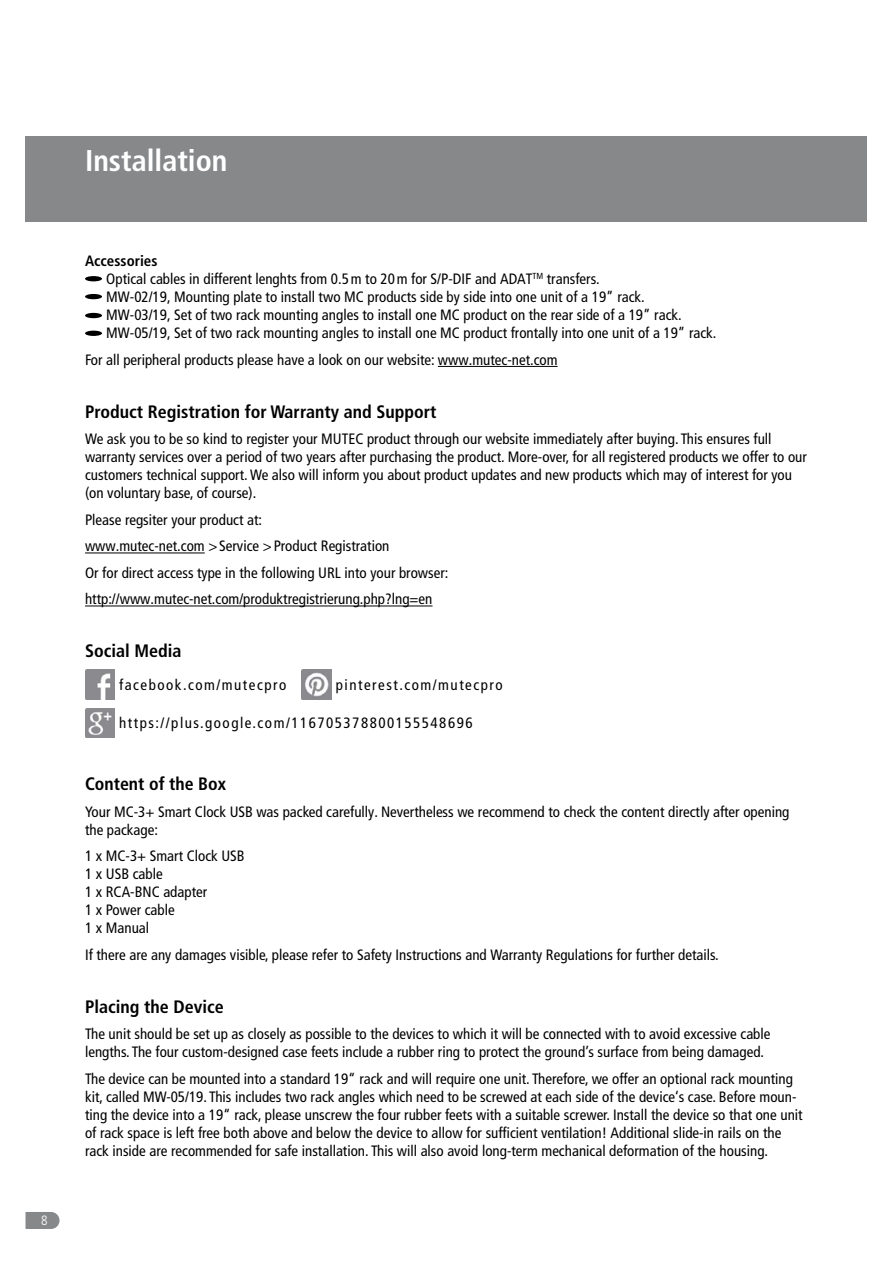
<style>
.page{position:relative;width:893px;height:1263px;background:#fff}
.page>*{position:absolute;margin:0;border:0;box-sizing:border-box;transform-origin:0 0}
.t1{font:700 condensed 30px "Frutiger LT Pro";color:#fff}
.t2{font:700 condensed 18px "Frutiger LT Pro";color:#000}
.t3{font:condensed 15px/18px "Frutiger LT Pro";color:#000}
.t4{font:condensed 15px "Frutiger LT Pro";letter-spacing:.1em;color:#000}
.t5{font:300 condensed 13.5px "Frutiger LT Pro";color:#fff}
.s1{font-weight:700}
</style>
<div class="page">
<div style="left:26px;top:136px;width:841px;height:86px;background:#87888a"></div>
<svg style="left:26px;top:1212px;width:34px;height:17px"></svg>
<hr style="left:438px;top:366px;width:120px;height:1px;background:#000">
<hr style="left:85px;top:553px;width:120px;height:1px;background:#000">
<hr style="left:85px;top:606px;width:347px;height:1px;background:#000">
<img style="left:85px;top:670px;width:30px;height:29px">
<img style="left:302px;top:670px;width:30px;height:29px">
<img style="left:85px;top:708px;width:30px;height:30px">
<div style="left:85px;top:276px;width:17px;height:5px;background:#000;border-radius:50%"></div>
<div style="left:85px;top:294px;width:17px;height:5px;background:#000;border-radius:50%"></div>
<div style="left:85px;top:313px;width:17px;height:5px;background:#000;border-radius:50%"></div>
<div style="left:85px;top:331px;width:17px;height:5px;background:#000;border-radius:50%"></div>
<p class="t5" style="left:41px;top:1212px;width:8px">8</p>
<h1 class="t1" style="left:85px;top:143px;width:144px">Installation</h1>
<p class="t3" style="left:106px;top:252px;width:612px;text-indent:-21px"><span class="s1">Accessories<br></span>Optical cables in different lenghts from 0.5m to 20m for S/P-DIF and ADAT<sup>TM</sup> transfers.<br>MW-02/19, Mounting plate to install two MC products side by side into one unit of a 19” rack.<br>MW-03/19, Set of two rack mounting angles to install one MC product on the rear side of a 19” rack.<br>MW-05/19, Set of two rack mounting angles to install one MC product frontally into one unit of a 19” rack.</p>
<p class="t3" style="left:85px;top:351px;width:474px">For all peripheral products please have a look on our website: www.mutec-net.com</p>
<p class="t2" style="left:85px;top:401px;width:353px">Product Registration for Warranty and Support</p>
<p class="t3" style="left:85px;top:430px;width:723px">We ask you to be so kind to register your MUTEC product through our website immediately after buying. This ensures full warranty services over a period of two years after purchasing the product. More-over, for all registered products we offer to our customers technical support. We also will inform you about product updates and new products which may of interest for you (on voluntary base, of course).</p>
<p class="t3" style="left:85px;top:507px;width:365px;line-height:26.5px">Please regsiter your product at:<br>www.mutec-net.com &gt;Service &gt;Product Registration<br>Or for direct access type in the following URL into your browser: http://www.mutec-net.com/produktregistrierung.php?lng=en</p>
<p class="t2" style="left:85px;top:640px;width:98px">Social Media</p>
<p class="t4" style="left:119px;top:676px;width:169px">facebook.com/mutecpro</p>
<p class="t4" style="left:336px;top:676px;width:168px">pinterest.com/mutecpro</p>
<p class="t4" style="left:119px;top:714px;width:355px">https://plus.google.com/116705378800155548696</p>
<p class="t2" style="left:85px;top:773px;width:142px">Content of the Box</p>
<p class="t3" style="left:85px;top:802px;width:706px">Your MC-3+ Smart Clock USB was packed carefully. Nevertheless we recommend to check the content directly after opening the package:</p>
<p class="t3" style="left:85px;top:847px;width:161px">1 x MC-3+ Smart Clock USB<br>1 x USB cable<br>1 x RCA-BNC adapter<br>1 x Power cable<br>1 x Manual</p>
<p class="t3" style="left:85px;top:945px;width:635px">If there are any damages visible, please refer to Safety Instructions and Warranty Regulations for further details.</p>
<p class="t2" style="left:85px;top:996px;width:140px">Placing the Device</p>
<p class="t3" style="left:85px;top:1025px;width:687px">The unit should be set up as closely as possible to the devices to which it will be connected with to avoid excessive cable lengths. The four custom-designed case feets include a rubber ring to protect the ground’s surface from being damaged.</p>
<p class="t3" style="left:85px;top:1069px;width:719px">The device can be mounted into a standard 19“ rack and will require one unit. Therefore, we offer an optional rack mounting kit, called MW-05/19. This includes two rack angles which need to be screwed at each side of the device‘s case. Before moun&shy;ting the device into a 19“ rack, please unscrew the four rubber feets with a suitable screwer. Install the device so that one unit of rack space is left free both above and below the device to allow for sufficient ventilation! Additional slide-in rails on the rack inside are recommended for safe installation. This will also avoid long-term mechanical deformation of the housing.</p>
</div>
